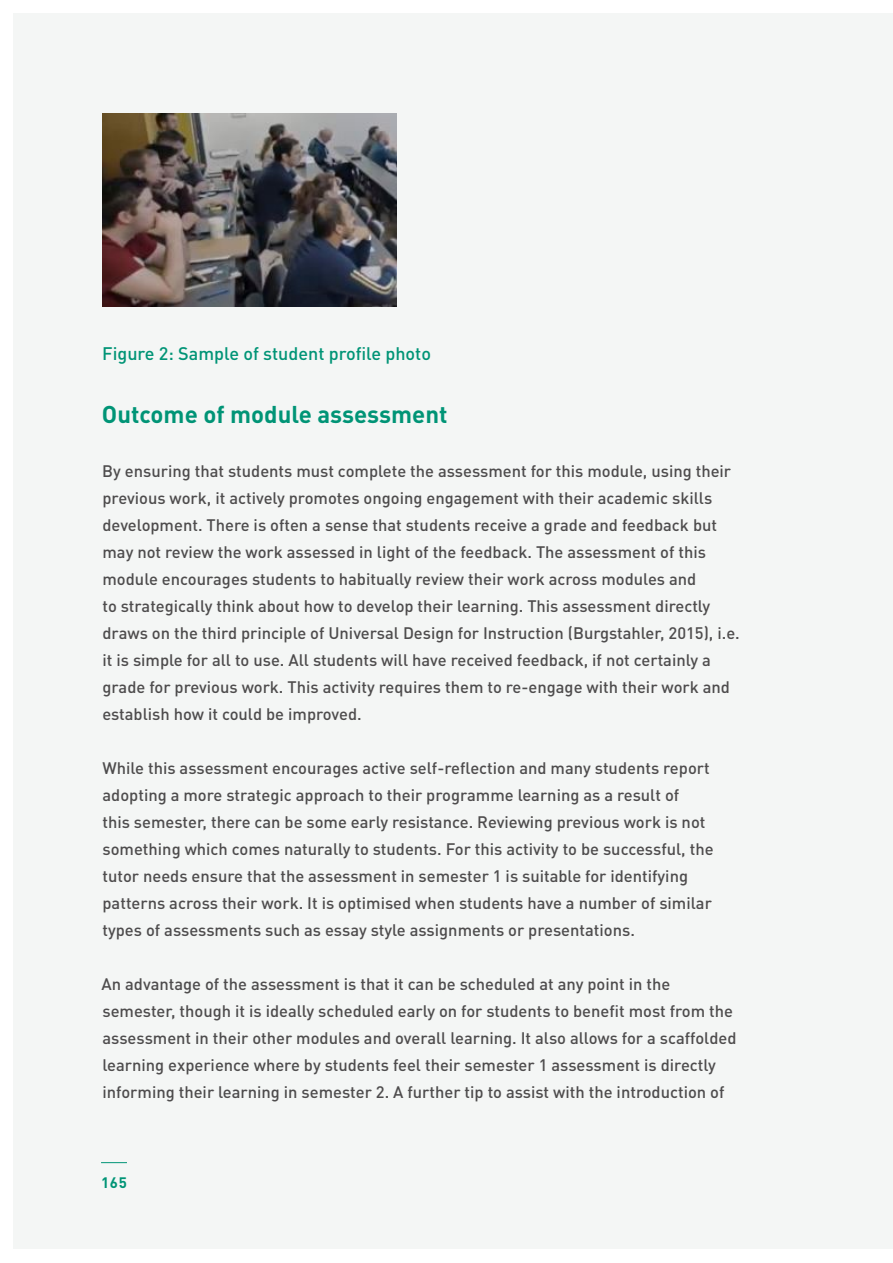
<style>
.page{position:relative;width:893px;height:1263px;background:#fff}
.page>*{position:absolute;margin:0;border:0;box-sizing:border-box;transform-origin:0 0}
.t1{font:700 24px "DIN Pro";color:#009476}
.t2{font:500 18px "DIN Pro";color:#009476}
.t3{font:500 16.5px/27px "DIN Pro";color:#4e4c4d}
.t4{font:700 15px "DIN Pro";color:#009476}
</style>
<div class="page">
<div style="left:14px;top:14px;width:879px;height:1235px;background:#f4f6f5"></div>
<svg style="left:101px;top:1162px;width:26px;height:1px"></svg>
<img style="left:102px;top:114px;width:295px;height:192px">
<p class="t2" style="left:102px;top:341px;width:330px">Figure 2: Sample of student profle photo</p>
<h2 class="t1" style="left:102px;top:398px;width:347px">Outcome of module assessment</h2>
<p class="t3" style="left:102px;top:457px;width:639px">By ensuring that students must complete the assessment for this module, using their previous work, it actively promotes ongoing engagement with their academic skills development. There is often a sense that students receive a grade and feedback but may not review the work assessed in light of the feedback. The assessment of this module encourages students to habitually review their work across modules and<br>to strategically think about how to develop their learning. This assessment directly draws on the third principle of Universal Design for Instruction (Burgstahler, 2015), i.e. it is simple for all to use. All students will have received feedback, if not certainly a grade for previous work. This activity requires them to re-engage with their work and establish how it could be improved.</p>
<p class="t3" style="left:102px;top:754px;width:613px">While this assessment encourages active self-refection and many students report adopting a more strategic approach to their programme learning as a result of<br>this semester, there can be some early resistance. Reviewing previous work is not something which comes naturally to students. For this activity to be successful, the tutor needs ensure that the assessment in semester 1 is suitable for identifying patterns across their work. It is optimised when students have a number of similar types of assessments such as essay style assignments or presentations.</p>
<p class="t3" style="left:102px;top:970px;width:636px">An advantage of the assessment is that it can be scheduled at any point in the semester, though it is ideally scheduled early on for students to beneft most from the assessment in their other modules and overall learning. It also allows for a scaffolded learning experience where by students feel their semester 1 assessment is directly informing their learning in semester 2. A further tip to assist with the introduction of</p>
<p class="t4" style="left:101px;top:1172px;width:27px">165</p>
</div>
